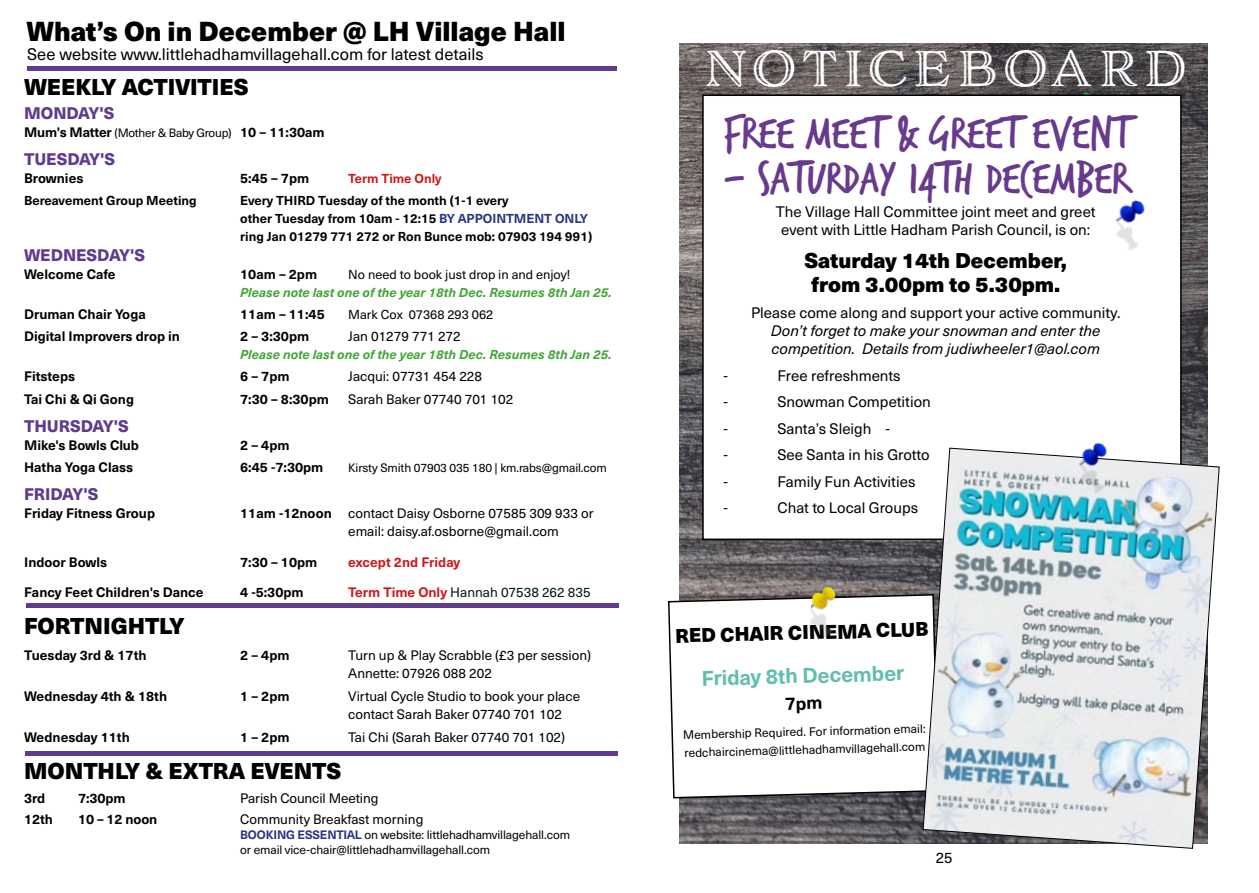
<style>
.page{position:relative;width:1259px;height:893px;background:#fff}
.page>*{position:absolute;margin:0;border:0;box-sizing:border-box;transform-origin:0 0}
.t1{font:48px "Trash Hand";color:#673a8e}
.t2{font:46.5px "Adorn Engraved";letter-spacing:.1em;color:#fff}
.t3{font:900 27px "Neue Haas Unica W1 G";color:#000}
.t4{font:900 22.5px "Neue Haas Unica W1 G";letter-spacing:-.005em;color:#000}
.t5{font:900 21px/24px "Neue Haas Unica W1 G";color:#000;text-align:center}
.t6{font:700 21px "Neue Haas Unica W1 G";color:#61beae}
.t7{font:900 19.5px "Neue Haas Unica W1 G";color:#000}
.t8{font:16.5px "Neue Haas Unica W1 G";color:#000}
.t9{font:800 16.5px "Neue Haas Unica W1 G";color:#5f3a8f}
.t10{font:15px/18px "Neue Haas Unica W1 G";color:#000;text-align:center}
.t11{font:italic 15px/18px "Neue Haas Unica W1 G";color:#000}
.t12{font:700 13.5px "Neue Haas Unica W1 G";color:#000}
.t13{font:13.5px/18px "Neue Haas Unica W1 G";color:#000}
.t14{font:13.5px "Neue Haas Unica W1 G";color:#031719}
.t15{font:700 13.5px "Neue Haas Unica W1 G";color:#cd1719}
.t16{font:700 12.75px/18px "Neue Haas Unica W1 G";color:#000}
.t17{font:italic 700 12.75px "Neue Haas Unica W1 G";color:#3fa535}
.t18{font:12.75px "Neue Haas Unica W1 G";color:#000}
.t19{font:700 12.75px "Neue Haas Unica W1 G";color:#cd1719}
.t20{font:12px/18.1px "Neue Haas Unica W1 G";letter-spacing:-.01em;color:#000}
.s1{font-weight:400;font-size:11.85px}
.s2{color:#283583}
.s3{font-weight:700}
.s4{font-weight:700;color:#cd1719}
.s5{font-weight:700;color:#283583}
</style>
<div class="page">
<img style="left:679px;top:43px;width:528px;height:800px">
<svg style="left:668px;top:593px;width:254px;height:206px"></svg>
<img style="left:806px;top:585px;width:35px;height:58px">
<img style="left:1056px;top:90px;width:51px;height:5px">
<hr style="left:27px;top:66px;width:590px;height:4px;background:#5f3a8f">
<div style="left:26px;top:603px;width:592px;height:5px;background:#5f3a8f"></div>
<hr style="left:26px;top:752px;width:592px;height:4px;background:#5f3a8f">
<div style="left:702px;top:95px;width:479px;height:445px;background:#fff;border:2px solid #000"></div>
<img style="left:1115px;top:200px;width:30px;height:50px">
<img style="left:922px;top:447px;width:297px;height:402px">
<img style="left:1066px;top:443px;width:47px;height:57px">
<svg style="left:785px;top:697px;width:36px;height:16px"></svg>
<h3 class="t3" style="left:26px;top:10px;width:541px">What’s On in December @ LH Village Hall</h3>
<p class="t8" style="left:27px;top:42px;width:458px">See website www.littlehadhamvillagehall.com for latest details</p>
<h3 class="t4" style="left:24px;top:69px;width:226px">WEEKLY ACTIVITIES</h3>
<p class="t9" style="left:24px;top:100px;width:92px">MONDAY'S</p>
<p class="t12" style="left:24px;top:122px;width:302px">Mum's Matter <span class="s1">(Mother &amp; Baby Group)</span> 10 – 11:30am</p>
<p class="t9" style="left:24px;top:146px;width:93px">TUESDAY'S</p>
<p class="t12" style="left:24px;top:168px;width:61px">Brownies</p>
<p class="t12" style="left:240px;top:168px;width:71px">5:45 – 7pm</p>
<p class="t19" style="left:348px;top:169px;width:95px">Term Time Only</p>
<p class="t16" style="left:24px;top:191px;width:174px">Bereavement Group Meeting</p>
<p class="t16" style="left:240px;top:191px;width:354px">Every THIRD Tuesday of the month (1-1 every<br>other Tuesday from 10am - 12:15 <span class="s2">BY APPOINTMENT ONLY </span>ring Jan 01279 771 272 or Ron Bunce mob: 07903 194 991)</p>
<p class="t9" style="left:24px;top:242px;width:122px">WEDNESDAY'S</p>
<p class="t12" style="left:24px;top:264px;width:93px">Welcome Cafe</p>
<p class="t12" style="left:240px;top:264px;width:78px">10am – 2pm</p>
<p class="t18" style="left:348px;top:265px;width:223px">No need to book just drop in and enjoy!</p>
<p class="t17" style="left:240px;top:282px;width:373px">Please note last one of the year 18th Dec. Resumes 8th Jan 25.</p>
<p class="t12" style="left:24px;top:304px;width:123px">Druman Chair Yoga</p>
<p class="t12" style="left:240px;top:304px;width:86px">11am – 11:45</p>
<p class="t18" style="left:348px;top:305px;width:147px">Mark Cox 07368 293 062</p>
<p class="t12" style="left:24px;top:326px;width:157px">Digital Improvers drop in</p>
<p class="t12" style="left:240px;top:326px;width:71px">2 – 3:30pm</p>
<p class="t13" style="left:348px;top:327px;width:114px">Jan 01279 771 272</p>
<p class="t17" style="left:240px;top:345px;width:373px">Please note last one of the year 18th Dec. Resumes 8th Jan 25.</p>
<p class="t12" style="left:24px;top:366px;width:53px">Fitsteps</p>
<p class="t12" style="left:240px;top:366px;width:51px">6 – 7pm</p>
<p class="t13" style="left:348px;top:367px;width:135px">Jacqui: 07731 454 228</p>
<p class="t12" style="left:24px;top:389px;width:111px">Tai Chi &amp; Qi Gong</p>
<p class="t12" style="left:240px;top:389px;width:90px">7:30 – 8:30pm</p>
<p class="t13" style="left:348px;top:389px;width:167px">Sarah Baker 07740 701 102</p>
<p class="t9" style="left:24px;top:413px;width:106px">THURSDAY'S</p>
<p class="t12" style="left:24px;top:435px;width:116px">Mike's Bowls Club</p>
<p class="t12" style="left:240px;top:435px;width:51px">2 – 4pm</p>
<p class="t12" style="left:24px;top:457px;width:111px">Hatha Yoga Class</p>
<p class="t12" style="left:240px;top:457px;width:85px">6:45 -7:30pm</p>
<p class="t20" style="left:348px;top:458px;width:260px">Kirsty Smith 07903 035 180 | km.rabs@gmail.com</p>
<p class="t9" style="left:24px;top:481px;width:76px">FRIDAY'S</p>
<p class="t12" style="left:24px;top:503px;width:132px">Friday Fitness Group</p>
<p class="t13" style="left:348px;top:503px;width:247px;text-indent:-108px"><span class="s3">11am -12noon</span> contact Daisy Osborne 07585 309 933 or email: daisy.af.osborne@gmail.com</p>
<p class="t12" style="left:24px;top:552px;width:85px">Indoor Bowls</p>
<p class="t12" style="left:240px;top:552px;width:79px">7:30 – 10pm</p>
<p class="t15" style="left:348px;top:552px;width:114px">except 2nd Friday</p>
<p class="t12" style="left:24px;top:582px;width:181px">Fancy Feet Children's Dance</p>
<p class="t12" style="left:240px;top:582px;width:65px">4 -5:30pm</p>
<p class="t14" style="left:348px;top:583px;width:244px"><span class="s4">Term Time Only</span> Hannah 07538 262 835</p>
<h3 class="t4" style="left:24px;top:608px;width:162px">FORTNIGHTLY</h3>
<p class="t12" style="left:24px;top:645px;width:124px">Tuesday 3rd &amp; 17th</p>
<p class="t12" style="left:240px;top:645px;width:51px">2 – 4pm</p>
<p class="t13" style="left:348px;top:646px;width:244px">Turn up &amp; Play Scrabble (£3 per session)<br>Annette: 07926 088 202</p>
<p class="t12" style="left:24px;top:686px;width:145px">Wednesday 4th &amp; 18th</p>
<p class="t12" style="left:240px;top:686px;width:51px">1 – 2pm</p>
<p class="t13" style="left:348px;top:686px;width:233px">Virtual Cycle Studio to book your place contact Sarah Baker 07740 701 102</p>
<p class="t12" style="left:24px;top:727px;width:107px">Wednesday 11th</p>
<p class="t12" style="left:240px;top:727px;width:51px">1 – 2pm</p>
<p class="t13" style="left:348px;top:728px;width:218px">Tai Chi (Sarah Baker 07740 701 102)</p>
<h3 class="t4" style="left:24px;top:753px;width:319px">MONTHLY &amp; EXTRA EVENTS</h3>
<p class="t12" style="left:24px;top:787px;width:23px">3rd</p>
<p class="t12" style="left:78px;top:787px;width:49px">7:30pm</p>
<p class="t13" style="left:240px;top:788px;width:140px">Parish Council Meeting</p>
<p class="t12" style="left:24px;top:809px;width:30px">12th</p>
<p class="t12" style="left:78px;top:809px;width:81px">10 – 12 noon</p>
<p class="t13" style="left:240px;top:809px;width:185px">Community Breakfast morning</p>
<p class="t20" style="left:240px;top:826px;width:331px;line-height:15px"><span class="s5">BOOKING ESSENTIAL</span> on website: littlehadhamvillagehall.com or email vice-chair@littlehadhamvillagehall.com</p>
<h2 class="t2" style="left:703px;top:36px;width:486px">NOTICEBOARD</h2>
<h1 class="t1" style="left:723px;top:109px;width:408px">FREE MEET &amp; GREET EVENT</h1>
<h1 class="t1" style="left:723px;top:154px;width:407px">– SATURDAY 14TH DECEMBER</h1>
<p class="t10" style="left:776px;top:202px;width:321px">The Village Hall Committee joint meet and greet event with Little Hadham Parish Council, is on:</p>
<h3 class="t5" style="left:804px;top:247px;width:264px">Saturday 14th December, from 3.00pm to 5.30pm.</h3>
<p class="t10" style="left:751px;top:303px;width:371px">Please come along and support your active community.</p>
<p class="t11" style="left:771px;top:321px;width:331px">Don’t forget to make your snowman and enter the competition. Details from judiwheeler1@aol.com</p>
<p class="t10" style="left:723px;top:366px;width:6px">-</p>
<p class="t10" style="left:777px;top:366px;width:125px">Free refreshments</p>
<p class="t10" style="left:723px;top:392px;width:6px">-</p>
<p class="t10" style="left:777px;top:392px;width:155px">Snowman Competition</p>
<p class="t10" style="left:723px;top:419px;width:6px">-</p>
<p class="t10" style="left:777px;top:419px;width:114px">Santa’s Sleigh -</p>
<p class="t10" style="left:723px;top:445px;width:6px">-</p>
<p class="t10" style="left:777px;top:445px;width:154px">See Santa in his Grotto</p>
<p class="t10" style="left:723px;top:472px;width:6px">-</p>
<p class="t10" style="left:777px;top:472px;width:140px">Family Fun Activities</p>
<p class="t10" style="left:723px;top:498px;width:6px">-</p>
<p class="t10" style="left:777px;top:498px;width:142px">Chat to Local Groups</p>
<h3 class="t7" style="left:674px;top:621px;width:255px;rotate:-2deg">RED CHAIR CINEMA CLUB</h3>
<h3 class="t6" style="left:701px;top:663px;width:204px;rotate:-2deg">Friday 8th December</h3>
<p class="t20" style="left:683px;top:724px;width:244px;rotate:-1deg">Membership Required. For information email: redchaircinema@littlehadhamvillagehall.com</p>
<p class="t10" style="left:936px;top:848px;width:18px">25</p>
</div>
